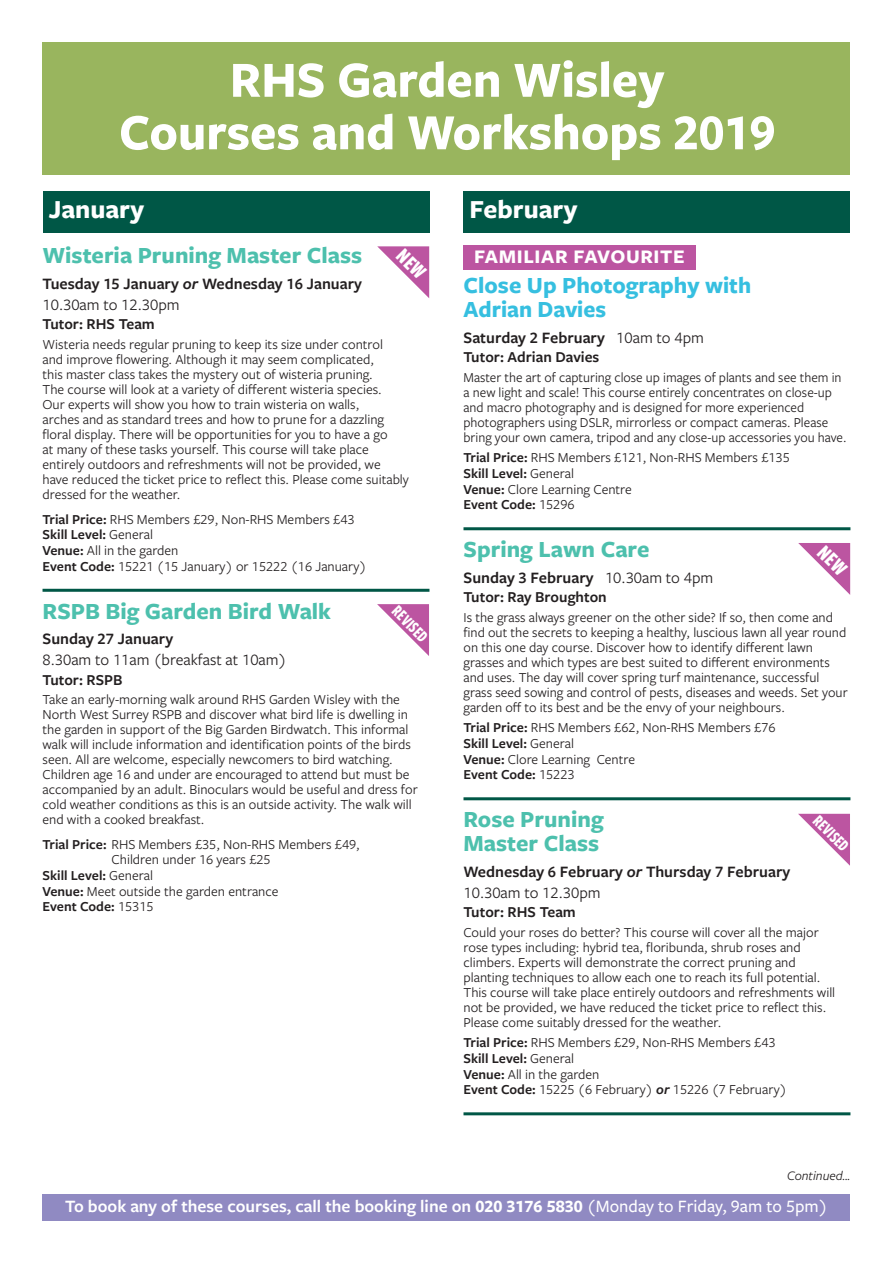
<style>
.page{position:relative;width:893px;height:1263px;background:#fff}
.page>*{position:absolute;margin:0;border:0;box-sizing:border-box;transform-origin:0 0}
.t1{font:700 52.5px/52.5px "Freight Sans Pro";color:#fff;text-align:center}
.t2{font:700 27px "Freight Sans Pro";color:#fff}
.t3{font:700 24px/24px "Freight Sans Pro";color:#4dc0ad}
.t4{font:700 24px/24px "Freight Sans Pro";color:#36bfe0}
.t5{font:700 19.95px "Freight Sans Pro";letter-spacing:.03em;color:#fff}
.t6{font:600 18px "Freight Sans Pro";color:#fff}
.t7{font:700 17.4px "Freight Sans Cmp Pro";color:#fff;scale:.9 1}
.t8{font:600 16.5px/21px "Freight Sans Pro";color:#231f20}
.t9{font:16.5px "Freight Sans Pro";color:#231f20}
.t10{font:600 15.75px "Freight Sans Pro";color:#231f20}
.t11{font:14.25px/15px "Freight Sans Pro";color:#231f20}
.t12{font:600 14.25px "Freight Sans Pro";color:#231f20}
.t13{font:italic 13.5px "Freight Sans Pro";color:#231f20}
.s1{font-style:italic}
.s2{font-weight:400}
.s3{font-weight:600}
.s4{font-weight:600;font-style:italic}
.s5{font-weight:700}
.s6{font-weight:500}
</style>
<div class="page">
<div style="left:43px;top:43px;width:807px;height:132px;background:#99b55e"></div>
<div style="left:43px;top:191px;width:386px;height:42px;background:#005746"></div>
<hr style="left:43px;top:589px;width:386px;height:3px;background:#005746">
<div style="left:463px;top:191px;width:387px;height:42px;background:#005746"></div>
<div style="left:463px;top:245px;width:233px;height:24px;background:#bc55a1"></div>
<hr style="left:463px;top:527px;width:387px;height:3px;background:#005746">
<hr style="left:463px;top:797px;width:387px;height:3px;background:#005746">
<hr style="left:463px;top:1112px;width:387px;height:3px;background:#005746">
<div style="left:43px;top:1194px;width:807px;height:26px;background:#908ac2"></div>
<svg style="left:798px;top:814px;width:52px;height:52px"></svg>
<svg style="left:377px;top:604px;width:52px;height:52px"></svg>
<svg style="left:377px;top:246px;width:52px;height:52px"></svg>
<svg style="left:798px;top:543px;width:52px;height:52px"></svg>
<h1 class="t1" style="left:119px;top:51px;width:658px">RHS Garden Wisley<br>Courses and Workshops 2019</h1>
<h2 class="t2" style="left:49px;top:191px;width:97px">January</h2>
<h3 class="t3" style="left:43px;top:242px;width:321px">Wisteria Pruning Master Class</h3>
<p class="t8" style="left:43px;top:272px;width:321px">Tuesday 15 January <span class="s1">or</span> Wednesday 16 January<br><span class="s2">10.30am to 12.30pm</span></p>
<p class="t10" style="left:43px;top:313px;width:114px">Tutor: RHS Team</p>
<p class="t11" style="left:43px;top:336px;width:368px">Wisteria needs regular pruning to keep its size under control<br>and improve flowering. Although it may seem complicated,<br>this master class takes the mystery out of wisteria pruning.<br>The course will look at a variety of different wisteria species.<br>Our experts will show you how to train wisteria on walls,<br>arches and as standard trees and how to prune for a dazzling floral display. There will be opportunities for you to have a go<br>at many of these tasks yourself. This course will take place entirely outdoors and refreshments will not be provided, we have reduced the ticket price to reflect this. Please come suitably dressed for the weather.</p>
<p class="t11" style="left:43px;top:510px;width:326px;line-height:15.8px"><span class="s3">Trial Price:</span> RHS Members £29, Non-RHS Members £43<br><span class="s3">Skill Level:</span> General<br><span class="s3">Venue:</span> All in the garden<br><span class="s3">Event Code:</span> 15221 (15 January) or 15222 (16 January)</p>
<h3 class="t3" style="left:43px;top:598px;width:290px">RSPB Big Garden Bird Walk</h3>
<p class="t8" style="left:43px;top:628px;width:132px">Sunday 27 January</p>
<p class="t9" style="left:43px;top:649px;width:246px">8.30am to 11am (breakfast at 10am)</p>
<p class="t10" style="left:43px;top:669px;width:82px">Tutor: RSPB</p>
<p class="t11" style="left:43px;top:691px;width:377px">Take an early-morning walk around RHS Garden Wisley with the North West Surrey RSPB and discover what bird life is dwelling in the garden in support of the Big Garden Birdwatch. This informal walk will include information and identification points of the birds seen. All are welcome, especially newcomers to bird watching.<br>Children age 16 and under are encouraged to attend but must be accompanied by an adult. Binoculars would be useful and dress for cold weather conditions as this is an outside activity. The walk will end with a cooked breakfast.</p>
<p class="t11" style="left:43px;top:836px;width:319px"><span class="s3">Trial Price:</span> RHS Members £35, Non-RHS Members £49,</p>
<p class="t11" style="left:112px;top:851px;width:161px">Children under 16 years £25</p>
<p class="t12" style="left:43px;top:865px;width:112px">Skill Level: <span class="s2">General</span></p>
<p class="t11" style="left:43px;top:883px;width:237px"><span class="s3">Venue:</span> Meet outside the garden entrance</p>
<p class="t12" style="left:43px;top:897px;width:113px">Event Code: <span class="s2">15315</span></p>
<p class="t7" style="left:403px;top:600px;width:49px;rotate:45deg">REVISED</p>
<h2 class="t2" style="left:470px;top:191px;width:109px">February</h2>
<h3 class="t5" style="left:474px;top:243px;width:212px">FAMILIAR FAVOURITE</h3>
<h3 class="t4" style="left:463px;top:272px;width:289px">Close Up Photography with<br>Adrian Davies</h3>
<p class="t8" style="left:463px;top:326px;width:242px">Saturday 2 February <span class="s2">10am to 4pm</span></p>
<p class="t10" style="left:463px;top:346px;width:137px">Tutor: Adrian Davies</p>
<p class="t11" style="left:463px;top:369px;width:385px">Master the art of capturing close up images of plants and see them in a new light and scale! This course entirely concentrates on close-up and macro photography and is designed for more experienced photographers using DSLR, mirrorless or compact cameras. Please bring your own camera, tripod and any close-up accessories you have.</p>
<p class="t11" style="left:463px;top:449px;width:328px;line-height:15.8px"><span class="s3">Trial Price:</span> RHS Members £121, Non-RHS Members £135<br><span class="s3">Skill Level:</span> General<br><span class="s3">Venue:</span> Clore Learning Centre<br><span class="s3">Event Code:</span> 15296</p>
<h3 class="t3" style="left:463px;top:536px;width:187px">Spring Lawn Care</h3>
<p class="t8" style="left:463px;top:566px;width:251px">Sunday 3 February <span class="s2">10.30am to 4pm</span></p>
<p class="t10" style="left:463px;top:586px;width:145px">Tutor: Ray Broughton</p>
<p class="t11" style="left:463px;top:609px;width:386px">Is the grass always greener on the other side? If so, then come and find out the secrets to keeping a healthy, luscious lawn all year round on this one day course. Discover how to identify different lawn grasses and which types are best suited to different environments and uses. The day will cover spring turf maintenance, successful grass seed sowing and control of pests, diseases and weeds. Set your garden off to its best and be the envy of your neighbours.</p>
<p class="t11" style="left:463px;top:719px;width:314px;line-height:15.8px"><span class="s3">Trial Price:</span> RHS Members £62, Non-RHS Members £76<br><span class="s3">Skill Level:</span> General<br><span class="s3">Venue:</span> Clore Learning Centre<br><span class="s3">Event Code:</span> 15223</p>
<h3 class="t3" style="left:463px;top:806px;width:142px">Rose Pruning<br>Master Class</h3>
<p class="t8" style="left:463px;top:860px;width:328px">Wednesday 6 February <span class="s1">or</span> Thursday 7 February<br><span class="s2">10.30am to 12.30pm</span></p>
<p class="t10" style="left:463px;top:901px;width:114px">Tutor: RHS Team</p>
<p class="t11" style="left:463px;top:924px;width:373px">Could your roses do better? This course will cover all the major rose types including: hybrid tea, floribunda, shrub roses and climbers. Experts will demonstrate the correct pruning and planting techniques to allow each one to reach its full potential.<br>This course will take place entirely outdoors and refreshments will not be provided, we have reduced the ticket price to reflect this.<br>Please come suitably dressed for the weather.</p>
<p class="t11" style="left:463px;top:1034px;width:325px;line-height:15.8px"><span class="s3">Trial Price:</span> RHS Members £29, Non-RHS Members £43<br><span class="s3">Skill Level:</span> General<br><span class="s3">Venue:</span> All in the garden<br><span class="s3">Event Code:</span> 15225 (6 February) <span class="s4">or</span> 15226 (7 February)</p>
<p class="t7" style="left:824px;top:810px;width:49px;rotate:45deg">REVISED</p>
<p class="t13" style="left:787px;top:1166px;width:65px">Continued...</p>
<p class="t6" style="left:65px;top:1193px;width:764px">To book any of these courses, call the booking line on <span class="s5">020 3176 5830</span> <span class="s6">(Monday to Friday, 9am to 5pm)</span></p>
</div>
